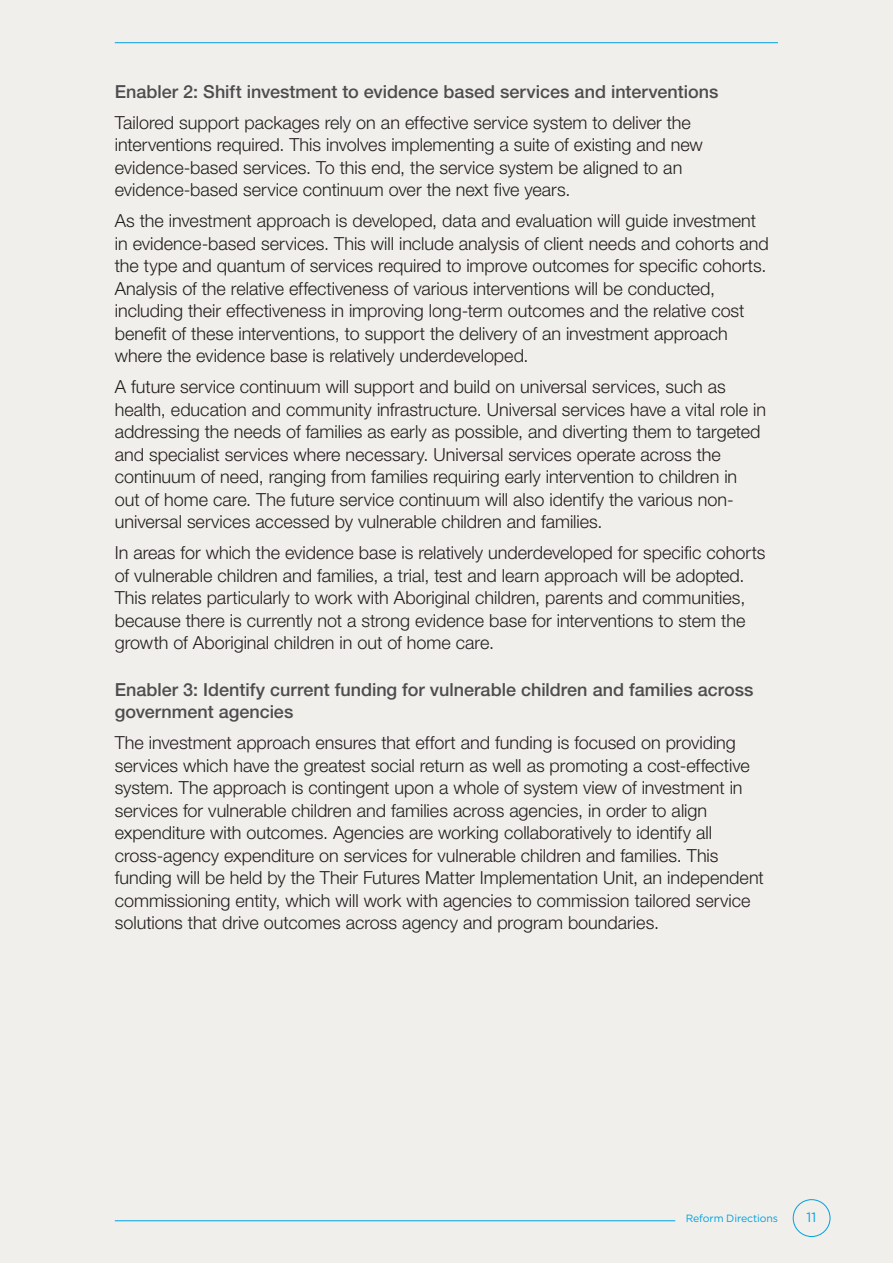
<style>
.page{position:relative;width:893px;height:1263px;background:#f1efeb}
.page>*{position:absolute;margin:0;border:0;box-sizing:border-box;transform-origin:0 0}
.Body_copy{font:300 18px/22.5px "Helvetica Neue LT Std";color:#231f20}
.Heading_4{font:500 18px/22.5px "Helvetica Neue LT Std";color:#4d4d4f}
.t1{font:13.5px "Gotham";color:#00a1df}
.t2{font:10.5px "Gotham";letter-spacing:-.01em;color:#00a1df}
</style>
<div class="page">
<div style="left:793px;top:1199px;width:37px;height:38px;border:1px solid #00a1df;border-radius:50%"></div>
<hr style="left:115px;top:1220px;width:560px;height:1px;background:#00a1df">
<hr style="left:115px;top:42px;width:663px;height:1px;background:#00a1df">
<p class="Heading_4" style="left:115px;top:80px;width:605px">Enabler 2: Shift investment to evidence based services and interventions</p>
<p class="Body_copy" style="left:115px;top:111px;width:590px">Tailored support packages rely on an effective service system to deliver the interventions required. This involves implementing a suite of existing and new evidence-based services. To this end, the service system be aligned to an evidence-based service continuum over the next five years.</p>
<p class="Body_copy" style="left:115px;top:209px;width:655px">As the investment approach is developed, data and evaluation will guide investment in evidence-based services. This will include analysis of client needs and cohorts and the type and quantum of services required to improve outcomes for specific cohorts.<br>Analysis of the relative effectiveness of various interventions will be conducted, including their effectiveness in improving long-term outcomes and the relative cost benefit of these interventions, to support the delivery of an investment approach where the evidence base is relatively underdeveloped.</p>
<p class="Body_copy" style="left:115px;top:375px;width:653px">A future service continuum will support and build on universal services, such as health, education and community infrastructure. Universal services have a vital role in addressing the needs of families as early as possible, and diverting them to targeted and specialist services where necessary. Universal services operate across the continuum of need, ranging from families requiring early intervention to children in out of home care. The future service continuum will also identify the various non&shy;universal services accessed by vulnerable children and families.</p>
<p class="Body_copy" style="left:115px;top:541px;width:652px">In areas for which the evidence base is relatively underdeveloped for specific cohorts of vulnerable children and families, a trial, test and learn approach will be adopted.<br>This relates particularly to work with Aboriginal children, parents and communities, because there is currently not a strong evidence base for interventions to stem the growth of Aboriginal children in out of home care.</p>
<p class="Heading_4" style="left:115px;top:678px;width:640px">Enabler 3: Identify current funding for vulnerable children and families across government agencies</p>
<p class="Body_copy" style="left:115px;top:731px;width:650px">The investment approach ensures that effort and funding is focused on providing services which have the greatest social return as well as promoting a cost-effective system. The approach is contingent upon a whole of system view of investment in services for vulnerable children and families across agencies, in order to align expenditure with outcomes. Agencies are working collaboratively to identify all cross-agency expenditure on services for vulnerable children and families. This funding will be held by the Their Futures Matter Implementation Unit, an independent commissioning entity, which will work with agencies to commission tailored service solutions that drive outcomes across agency and program boundaries.</p>
<p class="t2" style="left:686px;top:1212px;width:94px">Reform Directions</p>
<p class="t1" style="left:806px;top:1209px;width:11px">11</p>
</div>
